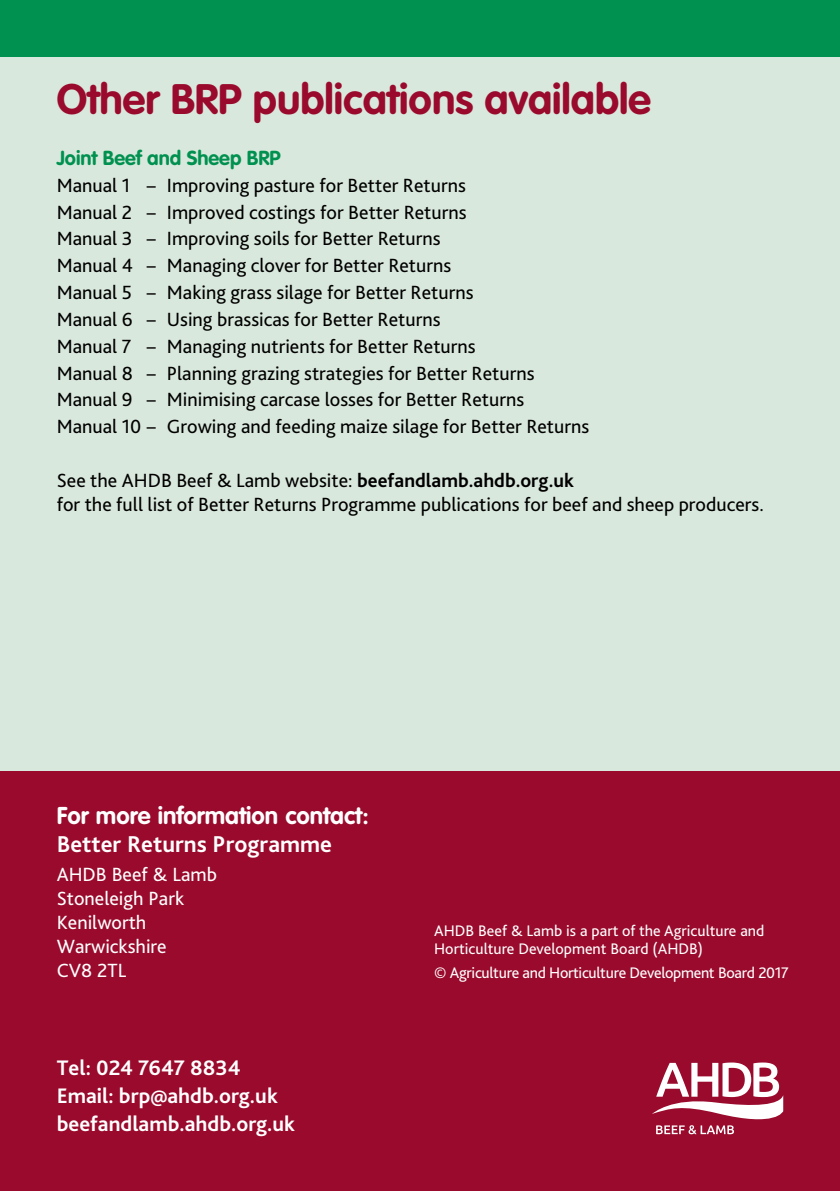
<style>
.page{position:relative;width:840px;height:1191px;background:#fff}
.page>*{position:absolute;margin:0;border:0;box-sizing:border-box;transform-origin:0 0}
.t1{font:700 42px "VAG Rounded";color:#990a2c}
.t2{font:700 24px "VAG Rounded";color:#fff}
.t3{font:700 24px "Bliss 2";color:#fff}
.t4{font:700 22px/28px "Bliss 2";color:#fff}
.t5{font:20px/26.8px "Bliss 2";color:#000}
.t6{font:20px/24px "Bliss 2";color:#fff}
.t7{font:700 20px "VAG Rounded";color:#009150}
.t8{font:16px/18px "Bliss 2";color:#fff}
.t9{font:16px "Bliss 2";letter-spacing:-.02em;color:#fff}
.s1{font-weight:700}
</style>
<div class="page">
<div style="left:0;top:43px;width:839px;height:945px;background:#d9e8dc"></div>
<div style="left:0;top:0;width:839px;height:57px;background:#009150"></div>
<div style="left:0;top:771px;width:839px;height:420px;background:#990a2c"></div>
<svg style="left:652px;top:1062px;width:130px;height:72px"></svg>
<h1 class="t1" style="left:57px;top:74px;width:595px">Other BRP publications available</h1>
<p class="t7" style="left:57px;top:146px;width:225px">Joint Beef and Sheep BRP</p>
<p class="t5" style="left:57px;top:171px;width:534px">Manual 1 – Improving pasture for Better Returns<br>Manual 2 – Improved costings for Better Returns<br>Manual 3 – Improving soils for Better Returns<br>Manual 4 – Managing clover for Better Returns<br>Manual 5 – Making grass silage for Better Returns<br>Manual 6 – Using brassicas for Better Returns<br>Manual 7 – Managing nutrients for Better Returns<br>Manual 8 – Planning grazing strategies for Better Returns Manual 9 – Minimising carcase losses for Better Returns Manual 10 – Growing and feeding maize silage for Better Returns</p>
<p class="t5" style="left:57px;top:468px;width:708px;line-height:24px">See the AHDB Beef &amp; Lamb website: <span class="s1">beefandlamb.ahdb.org.uk<br></span>for the full list of Better Returns Programme publications for beef and sheep producers.</p>
<p class="t2" style="left:57px;top:801px;width:313px">For more information contact:</p>
<p class="t3" style="left:57px;top:829px;width:277px">Better Returns Programme</p>
<p class="t6" style="left:57px;top:861px;width:162px">AHDB Beef &amp; Lamb<br>Stoneleigh Park<br>Kenilworth<br>Warwickshire<br>CV8 2TL</p>
<p class="t4" style="left:57px;top:1052px;width:240px">Tel: 024 7647 8834<br>Email: brp@ahdb.org.uk beefandlamb.ahdb.org.uk</p>
<p class="t8" style="left:434px;top:921px;width:331px">AHDB Beef &amp; Lamb is a part of the Agriculture and<br>Horticulture Development Board (AHDB)</p>
<p class="t9" style="left:434px;top:962px;width:356px">© Agriculture and Horticulture Development Board 2017</p>
</div>
